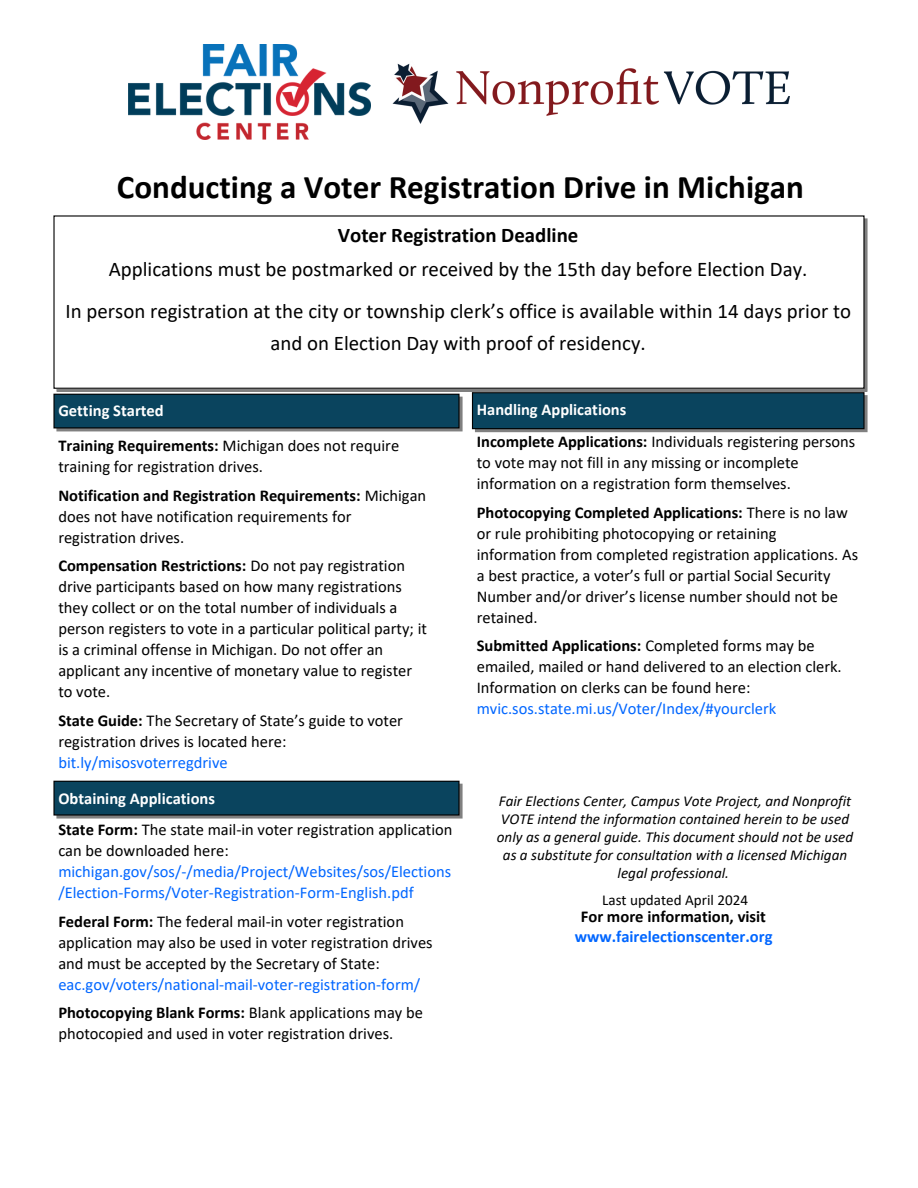
<style>
.page{position:relative;width:918px;height:1188px;background:#fff}
.page>*{position:absolute;margin:0;border:0;box-sizing:border-box;transform-origin:0 0}
.t1{font:700 33.15px "Calibri";color:#000}
.t2{font:20.85px/33.8px "Calibri";color:#000;text-align:center}
.t3{font:700 16.65px "Calibri";color:#000}
.t4{font:16.5px/21px "Calibri";color:#000}
.t5{font:16.5px/21px "Calibri";color:#06f}
.t6{font:700 16.5px "Calibri";color:#000}
.t7{font:700 16.5px "Calibri";color:#fff}
.t8{font:700 16.5px "Calibri";color:#06f}
.t9{font:italic 15.15px/18px "Calibri";color:#000;text-align:center}
.t10{font:15.15px "Calibri";color:#000}
.s1{font-weight:700}
.s2{color:#06f}
.s3{color:#000}
.s4{font-weight:400}
</style>
<div class="page">
<svg style="left:56px;top:784px;width:407px;height:35px"></svg>
<div style="left:54px;top:781px;width:405px;height:34px;background:#0a445e"></div>
<div style="left:53px;top:781px;width:407px;height:35px;border:1px solid #000"></div>
<svg style="left:56px;top:397px;width:407px;height:34px"></svg>
<div style="left:54px;top:394px;width:405px;height:34px;background:#0a445e"></div>
<div style="left:53px;top:394px;width:407px;height:34px;border:1px solid #000"></div>
<div style="left:56px;top:218px;width:812px;height:174px;background:#808080"></div>
<div style="left:54px;top:216px;width:810px;height:172px;background:#fff"></div>
<div style="left:53px;top:215px;width:812px;height:174px;border:1px solid #000"></div>
<svg style="left:475px;top:395px;width:393px;height:37px"></svg>
<div style="left:472px;top:393px;width:392px;height:36px;background:#0a445e"></div>
<div style="left:472px;top:392px;width:393px;height:37px;border:1px solid #000"></div>
<img style="left:392px;top:63px;width:398px;height:60px">
<img style="left:128px;top:45px;width:242px;height:94px">
<p class="t1" style="left:117px;top:173px;width:689px">Conducting a Voter Registration Drive in Michigan</p>
<p class="t2" style="left:109px;top:220px;width:700px"><span class="s1">Voter Registration Deadline<br></span>Applications must be postmarked or received by the 15th day before Election Day.</p>
<p class="t2" style="left:66px;top:297px;width:787px;line-height:31.5px">In person registration at the city or township clerk’s office is available within 14 days prior to and on Election Day with proof of residency.</p>
<p class="t7" style="left:58px;top:404px;width:107px">Getting Started</p>
<p class="t4" style="left:58px;top:436px;width:342px"><span class="s1">Training Requirements:</span> Michigan does not require</p>
<p class="t4" style="left:58px;top:457px;width:206px">training for registration drives.</p>
<p class="t4" style="left:58px;top:486px;width:369px"><span class="s1">Notification and Registration Requirements:</span> Michigan does not have notification requirements for registration drives.</p>
<p class="t4" style="left:58px;top:556px;width:370px"><span class="s1">Compensation Restrictions:</span> Do not pay registration drive participants based on how many registrations they collect or on the total number of individuals a person registers to vote in a particular political party; it is a criminal offense in Michigan. Do not offer an applicant any incentive of monetary value to register to vote.</p>
<p class="t4" style="left:58px;top:711px;width:346px"><span class="s1">State Guide:</span> The Secretary of State’s guide to voter</p>
<p class="t4" style="left:58px;top:732px;width:230px">registration drives is located here: <span class="s2">bit.ly/misosvoterregdrive</span></p>
<h1 class="t7" style="left:58px;top:792px;width:158px">Obtaining Applications</h1>
<p class="t4" style="left:58px;top:821px;width:396px"><span class="s1">State Form:</span> The state mail-in voter registration application</p>
<h2 class="t4" style="left:58px;top:842px;width:172px">can be downloaded here:</h2>
<h3 class="t5" style="left:58px;top:863px;width:394px">michigan.gov/sos/-/media/Project/Websites/sos/Elections /Election-Forms/Voter-Registration-Form-English.pdf</h3>
<h3 class="t4" style="left:58px;top:912px;width:347px"><span class="s1">Federal Form:</span> The federal mail-in voter registration</h3>
<p class="t4" style="left:58px;top:933px;width:376px">application may also be used in voter registration drives</p>
<p class="t5" style="left:58px;top:954px;width:363px"><span class="s3">and must be accepted by the Secretary of State: </span>eac.gov/voters/national-mail-voter-registration-form/</p>
<p class="t6" style="left:58px;top:1006px;width:366px">Photocopying Blank Forms: <span class="s4">Blank applications may be</span></p>
<p class="t4" style="left:58px;top:1025px;width:336px">photocopied and used in voter registration drives.</p>
<p class="t7" style="left:477px;top:403px;width:151px">Handling Applications</p>
<p class="t4" style="left:477px;top:433px;width:380px"><span class="s1">Incomplete Applications:</span> Individuals registering persons</p>
<p class="t4" style="left:477px;top:454px;width:323px">to vote may not fill in any missing or incomplete</p>
<p class="t4" style="left:477px;top:475px;width:316px">information on a registration form themselves.</p>
<p class="t6" style="left:477px;top:506px;width:373px">Photocopying Completed Applications: <span class="s4">There is no law</span></p>
<p class="t4" style="left:477px;top:524px;width:301px">or rule prohibiting photocopying or retaining</p>
<p class="t4" style="left:477px;top:545px;width:383px">information from completed registration applications. As</p>
<p class="t4" style="left:477px;top:566px;width:355px">a best practice, a voter’s full or partial Social Security</p>
<p class="t4" style="left:477px;top:587px;width:363px">Number and/or driver’s license number should not be</p>
<p class="t4" style="left:477px;top:608px;width:62px">retained.</p>
<p class="t6" style="left:477px;top:639px;width:339px">Submitted Applications: <span class="s4">Completed forms may be</span></p>
<p class="t4" style="left:477px;top:658px;width:367px">emailed, mailed or hand delivered to an election clerk.<br>Information on clerks can be found here:</p>
<p class="t5" style="left:477px;top:700px;width:301px">mvic.sos.state.mi.us/Voter/Index/#yourclerk</p>
<p class="t9" style="left:497px;top:793px;width:358px">Fair Elections Center, Campus Vote Project, and Nonprofit VOTE intend the information contained herein to be used only as a general guide. This document should not be used as a substitute for consultation with a licensed Michigan legal professional.</p>
<p class="t10" style="left:602px;top:894px;width:147px">Last updated April 2024</p>
<p class="t3" style="left:581px;top:909px;width:187px">For more information, visit</p>
<p class="t8" style="left:575px;top:930px;width:199px">www.fairelectionscenter.org</p>
</div>
